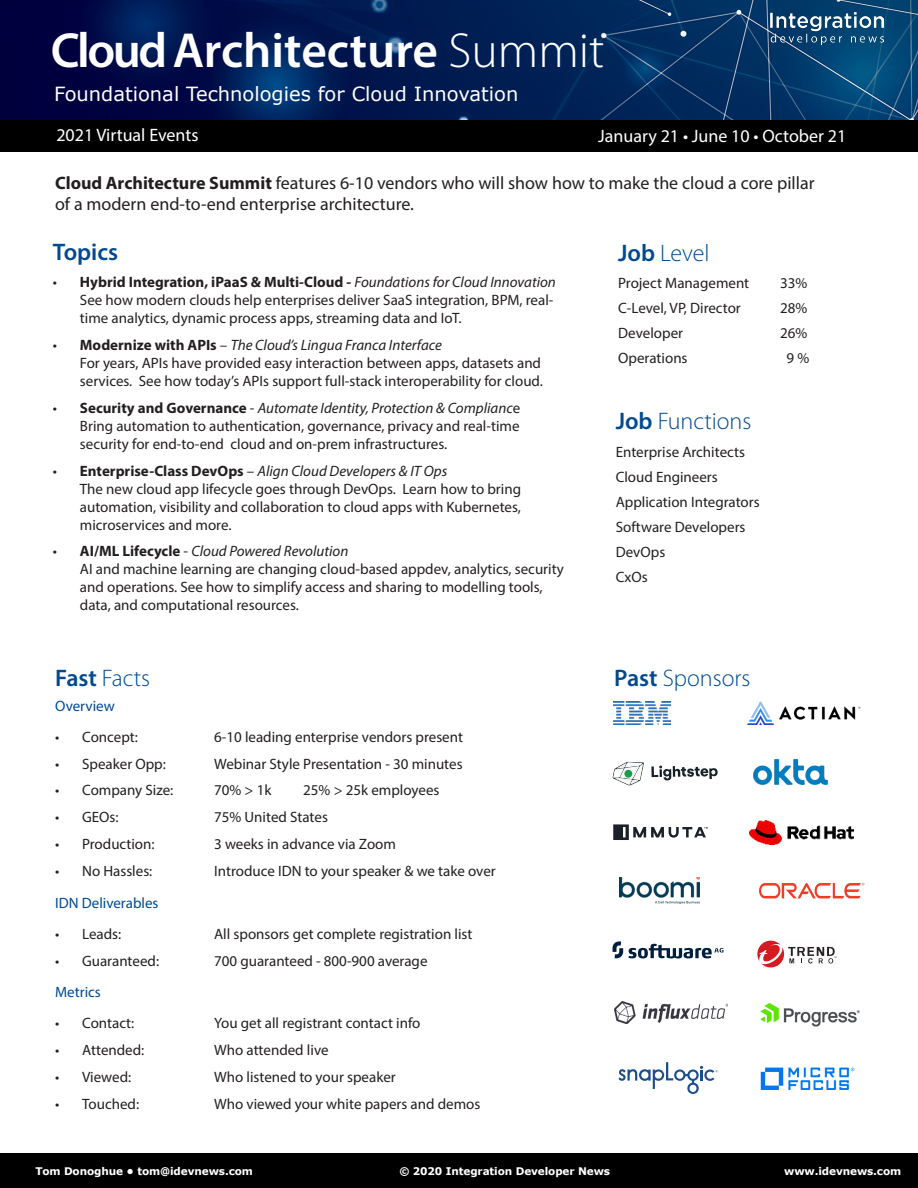
<style>
.page{position:relative;width:918px;height:1188px;background:#fff}
.page>*{position:absolute;margin:0;border:0;box-sizing:border-box;transform-origin:0 0}
.t1{font:600 49.5px "Myriad Pro";letter-spacing:-.005em;color:#fff}
.DS_Main_Header{font:300 24px "Myriad Pro";color:#014a91}
.DS_Main_Header_First{font:600 24px "Myriad Pro";color:#014a91}
.DS_tagline{font:19.5px "Verdana";color:#fff}
.DS_Intro_para{font:18px/21px "Myriad Pro";color:#231f20}
.DS_Top_date{font:18px "Myriad Pro";color:#fff}
.DS_Jobs{font:15px/18px "Myriad Pro";color:#231f20}
.t2{font:15px "Myriad Pro";color:#014a91}
.t3{font:700 10.5px "Verdana";letter-spacing:-.01em;color:#fff}
.s1{font-weight:300}
.s2{font-weight:700}
.s3{font-weight:600}
.s4{font-style:italic}
</style>
<div class="page">
<div style="left:0;top:117px;width:918px;height:35px;background:#000"></div>
<div style="left:0;top:1153px;width:918px;height:35px;background:#000"></div>
<img style="left:0;top:0;width:918px;height:120px">
<svg style="left:759px;top:883px;width:105px;height:15px"></svg>
<img style="left:760px;top:1067px;width:95px;height:23px">
<img style="left:771px;top:13px;width:113px;height:32px">
<img style="left:760px;top:1003px;width:100px;height:24px">
<svg style="left:613px;top:824px;width:95px;height:16px"></svg>
<img style="left:613px;top:702px;width:57px;height:23px">
<svg style="left:651px;top:766px;width:67px;height:15px"></svg>
<svg style="left:612px;top:762px;width:32px;height:24px"></svg>
<img style="left:619px;top:877px;width:80px;height:26px">
<img style="left:615px;top:1001px;width:113px;height:23px">
<img style="left:747px;top:701px;width:113px;height:23px">
<img style="left:750px;top:820px;width:104px;height:25px">
<img style="left:753px;top:760px;width:74px;height:25px">
<svg style="left:757px;top:940px;width:80px;height:28px"></svg>
<svg style="left:618px;top:1062px;width:100px;height:32px"></svg>
<svg style="left:613px;top:941px;width:110px;height:18px"></svg>
<p class="t1" style="left:51px;top:19px;width:555px">Cloud Architecture <span class="s1">Summit</span></p>
<p class="DS_tagline" style="left:54px;top:81px;width:466px">Foundational Technologies for Cloud Innovation</p>
<p class="DS_Top_date" style="left:56px;top:123px;width:144px">2021 Virtual Events</p>
<p class="DS_Top_date" style="left:598px;top:125px;width:250px">January 21 • June 10 • October 21</p>
<p class="DS_Intro_para" style="left:55px;top:172px;width:761px"><span class="s2">Cloud Architecture Summit</span> features 6-10 vendors who will show how to make the cloud a core pillar of a modern end-to-end enterprise architecture.</p>
<p class="DS_Main_Header" style="left:618px;top:240px;width:93px"><span class="s3">Job</span> Level</p>
<p class="DS_Main_Header_First" style="left:53px;top:237px;width:67px">Topics</p>
<p class="DS_Jobs" style="left:80px;top:273px;width:478px;text-indent:-27px">• <span class="s2">Hybrid Integration, iPaaS &amp; Multi-Cloud -</span> <span class="s4">Foundations for Cloud Innovation<br></span>See how modern clouds help enterprises deliver SaaS integration, BPM, real&shy;time analytics, dynamic process apps, streaming data and IoT.</p>
<p class="DS_Jobs" style="left:80px;top:335px;width:465px;text-indent:-27px">• <span class="s2">Modernize with APIs</span> – <span class="s4">The Cloud’s Lingua Franca Interface<br></span>For years, APIs have provided easy interaction between apps, datasets and services. See how today’s APIs support full-stack interoperability for cloud.</p>
<p class="DS_Jobs" style="left:80px;top:398px;width:442px;text-align:justify;text-indent:-27px">• <span class="s2">Security and Governance</span> - <span class="s4">Automate Identity, Protection &amp; Complianc</span>e Bring automation to authentication, governance, privacy and real-time security for end-to-end cloud and on-prem infrastructures.</p>
<p class="DS_Jobs" style="left:80px;top:461px;width:443px;text-indent:-27px">• <span class="s2">Enterprise-Class DevOps</span> – <span class="s4">Align Cloud Developers &amp; IT Ops<br></span>The new cloud app lifecycle goes through DevOps. Learn how to bring automation, visibility and collaboration to cloud apps with Kubernetes, microservices and more.</p>
<p class="DS_Jobs" style="left:80px;top:542px;width:485px;text-indent:-27px">• <span class="s2">AI/ML Lifecycle</span> - <span class="s4">Cloud Powered Revolution<br></span>AI and machine learning are changing cloud-based appdev, analytics, security and operations. See how to simplify access and sharing to modelling tools, data, and computational resources.</p>
<p class="DS_Jobs" style="left:618px;top:273px;width:133px">Project Management</p>
<p class="DS_Jobs" style="left:780px;top:273px;width:29px">33%</p>
<p class="DS_Jobs" style="left:618px;top:298px;width:124px">C-Level, VP, Director</p>
<p class="DS_Jobs" style="left:780px;top:298px;width:29px">28%</p>
<p class="DS_Jobs" style="left:618px;top:323px;width:66px">Developer</p>
<p class="DS_Jobs" style="left:780px;top:323px;width:29px">26%</p>
<p class="DS_Jobs" style="left:618px;top:348px;width:71px">Operations</p>
<p class="DS_Jobs" style="left:787px;top:348px;width:24px">9 %</p>
<p class="DS_Main_Header" style="left:616px;top:408px;width:137px"><span class="s3">Job</span> Functions</p>
<p class="DS_Jobs" style="left:616px;top:443px;width:131px">Enterprise Architects</p>
<p class="DS_Jobs" style="left:616px;top:468px;width:104px">Cloud Engineers</p>
<p class="DS_Jobs" style="left:616px;top:493px;width:145px">Application Integrators</p>
<p class="DS_Jobs" style="left:616px;top:518px;width:131px">Software Developers</p>
<p class="DS_Jobs" style="left:616px;top:543px;width:51px">DevOps</p>
<p class="DS_Jobs" style="left:616px;top:568px;width:33px">CxOs</p>
<h2 class="DS_Main_Header" style="left:55px;top:665px;width:96px"><span class="s3">Fast</span> Facts</h2>
<p class="t2" style="left:55px;top:696px;width:61px">Overview</p>
<p class="DS_Jobs" style="left:55px;top:727px;width:84px">• Concept:</p>
<p class="DS_Jobs" style="left:214px;top:727px;width:250px">6-10 leading enterprise vendors present</p>
<p class="DS_Jobs" style="left:55px;top:754px;width:112px">• Speaker Opp:</p>
<p class="DS_Jobs" style="left:214px;top:754px;width:250px">Webinar Style Presentation - 30 minutes</p>
<p class="DS_Jobs" style="left:55px;top:781px;width:120px">• Company Size:</p>
<p class="DS_Jobs" style="left:214px;top:781px;width:59px">70% &gt; 1k</p>
<p class="DS_Jobs" style="left:303px;top:781px;width:138px">25% &gt; 25k employees</p>
<p class="DS_Jobs" style="left:55px;top:808px;width:65px">• GEOs:</p>
<p class="DS_Jobs" style="left:214px;top:808px;width:115px">75% United States</p>
<p class="DS_Jobs" style="left:55px;top:835px;width:101px">• Production:</p>
<p class="DS_Jobs" style="left:214px;top:835px;width:183px">3 weeks in advance via Zoom</p>
<p class="DS_Jobs" style="left:55px;top:862px;width:99px">• No Hassles:</p>
<p class="DS_Jobs" style="left:214px;top:862px;width:283px">Introduce IDN to your speaker &amp; we take over</p>
<p class="t2" style="left:55px;top:893px;width:105px">IDN Deliverables</p>
<p class="DS_Jobs" style="left:55px;top:924px;width:68px">• Leads:</p>
<p class="DS_Jobs" style="left:214px;top:924px;width:260px">All sponsors get complete registration list</p>
<p class="DS_Jobs" style="left:55px;top:951px;width:105px">• Guaranteed:</p>
<p class="DS_Jobs" style="left:214px;top:951px;width:215px">700 guaranteed - 800-900 average</p>
<p class="t2" style="left:55px;top:983px;width:47px">Metrics</p>
<p class="DS_Jobs" style="left:55px;top:1014px;width:81px">• Contact:</p>
<p class="DS_Jobs" style="left:214px;top:1014px;width:208px">You get all registrant contact info</p>
<p class="DS_Jobs" style="left:55px;top:1041px;width:91px">• Attended:</p>
<p class="DS_Jobs" style="left:214px;top:1041px;width:116px">Who attended live</p>
<p class="DS_Jobs" style="left:55px;top:1068px;width:78px">• Viewed:</p>
<p class="DS_Jobs" style="left:214px;top:1068px;width:183px">Who listened to your speaker</p>
<p class="DS_Jobs" style="left:55px;top:1094px;width:86px">• Touched:</p>
<p class="DS_Jobs" style="left:214px;top:1094px;width:268px">Who viewed your white papers and demos</p>
<h2 class="DS_Main_Header" style="left:614px;top:665px;width:138px"><span class="s3">Past</span> Sponsors</h2>
<p class="t3" style="left:35px;top:1164px;width:219px">Tom Donoghue • tom@idevnews.com</p>
<p class="t3" style="left:399px;top:1164px;width:212px">© 2020 Integration Developer News</p>
<p class="t3" style="left:784px;top:1164px;width:119px">www.idevnews.com</p>
</div>
